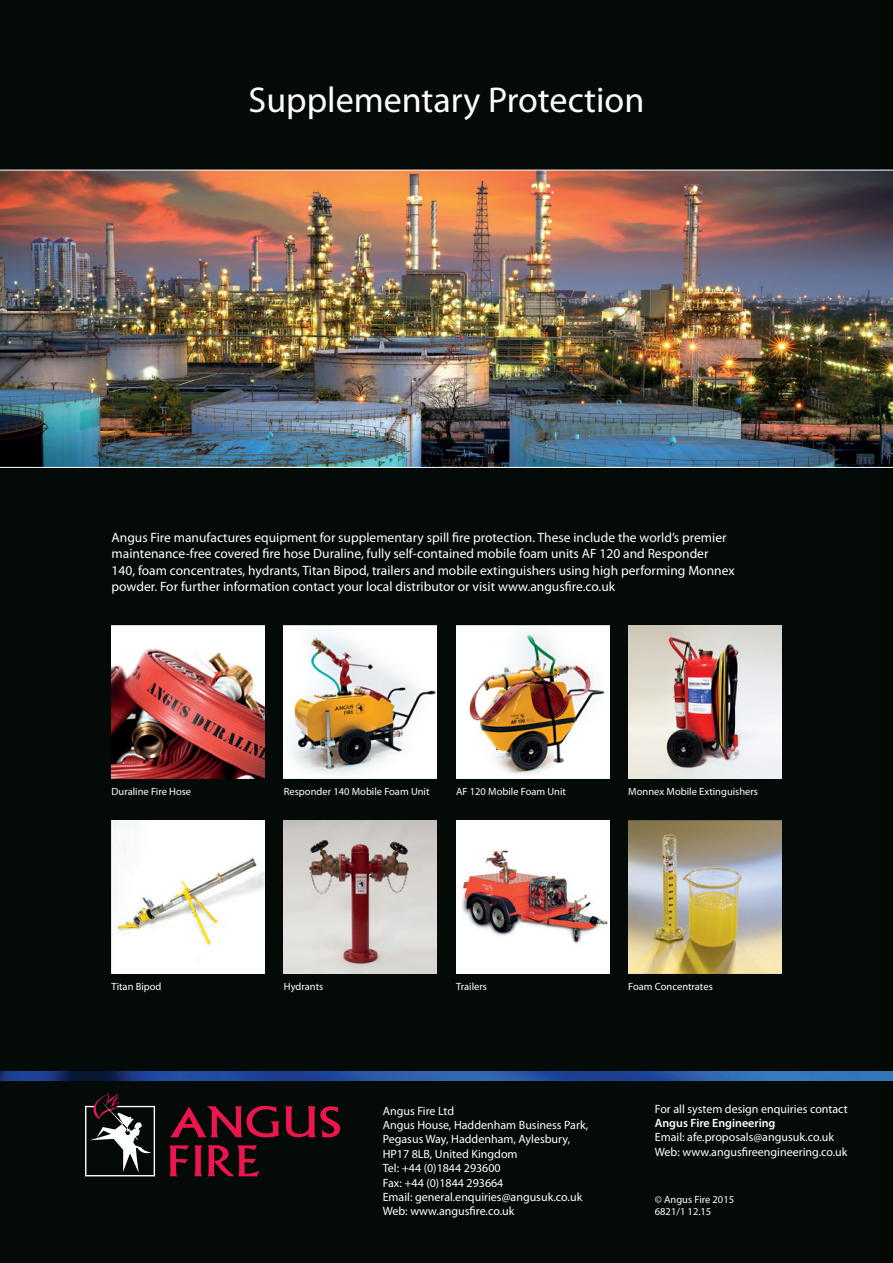
<style>
.page{position:relative;width:893px;height:1263px;background:#040a07}
.page>*{position:absolute;margin:0;border:0;box-sizing:border-box;transform-origin:0 0}
.t1{font:36px "Myriad Pro";color:#fff}
.t2{font:13.5px/16.5px "Myriad Pro";color:#fff}
.t3{font:12px/14.4px "Myriad Pro";color:#fff}
.t4{font:600 12px "Myriad Pro";color:#fff}
.t5{font:10.5px/12.6px "Myriad Pro";color:#fff}
</style>
<div class="page">
<img style="left:0;top:1071px;width:893px;height:9px">
<svg style="left:85px;top:1093px;width:70px;height:83px"></svg>
<svg style="left:170px;top:1106px;width:109px;height:31px;background:#580d20"></svg>
<svg style="left:285px;top:1106px;width:55px;height:31px;background:#610e23"></svg>
<svg style="left:169px;top:1145px;width:33px;height:31px"></svg>
<svg style="left:208px;top:1145px;width:52px;height:31px;background:#630e24"></svg>
<img style="left:0;top:171px;width:893px;height:296px">
<img style="left:284px;top:625px;width:153px;height:153px">
<img style="left:628px;top:625px;width:153px;height:153px">
<img style="left:456px;top:625px;width:153px;height:153px">
<img style="left:284px;top:821px;width:153px;height:153px">
<img style="left:628px;top:821px;width:153px;height:153px">
<img style="left:456px;top:821px;width:153px;height:153px">
<img style="left:112px;top:821px;width:153px;height:153px">
<img style="left:112px;top:625px;width:153px;height:153px">
<hr style="left:0;top:170px;width:893px;height:1px;background:#fff">
<hr style="left:0;top:467px;width:893px;height:1px;background:#fff">
<h1 class="t1" style="left:249px;top:80px;width:397px">Supplementary Protection</h1>
<p class="t2" style="left:112px;top:529px;width:625px">Angus Fire manufactures equipment for supplementary spill fire protection. These include the world’s premier maintenance-free covered fire hose Duraline, fully self-contained mobile foam units AF 120 and Responder 140, foam concentrates, hydrants, Titan Bipod, trailers and mobile extinguishers using high performing Monnex powder. For further information contact your local distributor or visit www.angusfire.co.uk</p>
<p class="t5" style="left:112px;top:785px;width:81px">Duraline Fire Hose</p>
<p class="t5" style="left:284px;top:785px;width:147px">Responder 140 Mobile Foam Unit</p>
<p class="t5" style="left:456px;top:785px;width:111px">AF 120 Mobile Foam Unit</p>
<p class="t5" style="left:628px;top:785px;width:131px">Monnex Mobile Extinguishers</p>
<p class="t5" style="left:112px;top:980px;width:51px">Titan Bipod</p>
<p class="t5" style="left:284px;top:980px;width:41px">Hydrants</p>
<p class="t5" style="left:456px;top:980px;width:32px">Trailers</p>
<p class="t5" style="left:628px;top:980px;width:86px">Foam Concentrates</p>
<p class="t3" style="left:383px;top:1104px;width:207px">Angus Fire Ltd<br>Angus House, Haddenham Business Park,<br>Pegasus Way, Haddenham, Aylesbury,<br>HP17 8LB, United Kingdom<br>Tel: +44 (0)1844 293600<br>Fax: +44 (0)1844 293664<br>Email: general.enquiries@angusuk.co.uk<br>Web: www.angusfire.co.uk</p>
<p class="t3" style="left:655px;top:1101px;width:194px">For all system design enquiries contact</p>
<p class="t4" style="left:655px;top:1116px;width:122px">Angus Fire Engineering</p>
<p class="t3" style="left:655px;top:1130px;width:194px">Email: afe.proposals@angusuk.co.uk<br>Web: www.angusfireengineering.co.uk</p>
<p class="t5" style="left:655px;top:1193px;width:81px">© Angus Fire 2015<br>6821/1 12.15</p>
</div>
